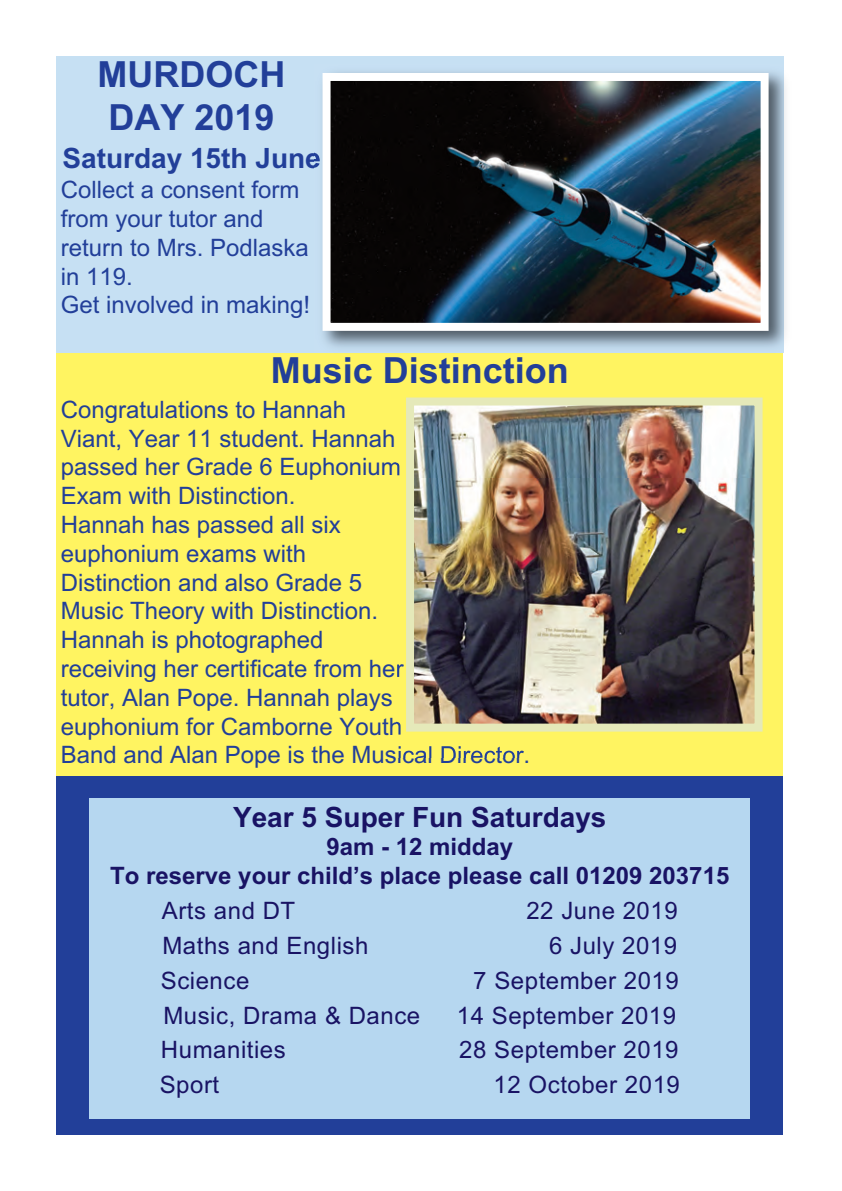
<style>
.page{position:relative;width:842px;height:1191px;background:#fff}
.page>*{position:absolute;margin:0;border:0;box-sizing:border-box;transform-origin:0 0}
.t1{font:700 36px/43.2px "Arial";color:#223f99;text-align:center}
.t2{font:700 28px "Arial";color:#191364}
.t3{font:700 28px "Arial";color:#223f99}
.t4{font:24px/28.8px "Arial";color:#223f99}
.t5{font:24px "Arial";letter-spacing:.02em;color:#191364}
.t6{font:700 24px/28.8px "Arial";color:#191364;text-align:center}
</style>
<div class="page">
<div style="left:57px;top:353px;width:726px;height:423px;background:#fff461"></div>
<img style="left:397px;top:397px;width:366px;height:360px">
<img style="left:415px;top:406px;width:338px;height:316px">
<div style="left:406px;top:397px;width:356px;height:334px;border:8px solid #e5e9b9"></div>
<div style="left:57px;top:57px;width:727px;height:296px;background:#c6e0f3"></div>
<img style="left:314px;top:72px;width:472px;height:276px">
<img style="left:332px;top:82px;width:428px;height:240px">
<div style="left:323px;top:73px;width:446px;height:258px;border:8px solid #fff"></div>
<div style="left:57px;top:776px;width:726px;height:358px;background:#223f99"></div>
<div style="left:90px;top:798px;width:660px;height:320px;background:#b6d7f0"></div>
<h1 class="t1" style="left:98px;top:56px;width:189px">MURDOCH<br>DAY 2019</h1>
<p class="t3" style="left:62px;top:147px;width:260px">Saturday 15th June</p>
<p class="t4" style="left:61px;top:178px;width:251px">Collect a consent form from your tutor and return to Mrs. Podlaska in 119.<br>Get involved in making!</p>
<h1 class="t1" style="left:271px;top:352px;width:300px">Music Distinction</h1>
<p class="t4" style="left:61px;top:397px;width:471px">Congratulations to Hannah<br>Viant, Year 11 student. Hannah<br>passed her Grade 6 Euphonium<br>Exam with Distinction.<br>Hannah has passed all six<br>euphonium exams with<br>Distinction and also Grade 5<br>Music Theory with Distinction.<br>Hannah is photographed<br>receiving her certificate from her<br>tutor, Alan Pope. Hannah plays<br>euphonium for Camborne Youth<br>Band and Alan Pope is the Musical Director.</p>
<p class="t2" style="left:233px;top:806px;width:375px">Year 5 Super Fun Saturdays</p>
<p class="t6" style="left:110px;top:835px;width:621px">9am - 12 midday<br>To reserve your child’s place please call 01209 203715</p>
<p class="t5" style="left:162px;top:902px;width:135px">Arts and DT</p>
<p class="t5" style="left:526px;top:902px;width:153px">22 June 2019</p>
<p class="t5" style="left:162px;top:936px;width:207px">Maths and English</p>
<p class="t5" style="left:549px;top:936px;width:130px">6 July 2019</p>
<p class="t5" style="left:161px;top:971px;width:90px">Science</p>
<p class="t5" style="left:473px;top:971px;width:207px">7 September 2019</p>
<p class="t5" style="left:163px;top:1006px;width:258px">Music, Drama &amp; Dance</p>
<p class="t5" style="left:457px;top:1006px;width:221px">14 September 2019</p>
<p class="t5" style="left:161px;top:1041px;width:126px">Humanities</p>
<p class="t5" style="left:459px;top:1041px;width:221px">28 September 2019</p>
<p class="t5" style="left:160px;top:1076px;width:61px">Sport</p>
<p class="t5" style="left:494px;top:1076px;width:188px">12 October 2019</p>
</div>
